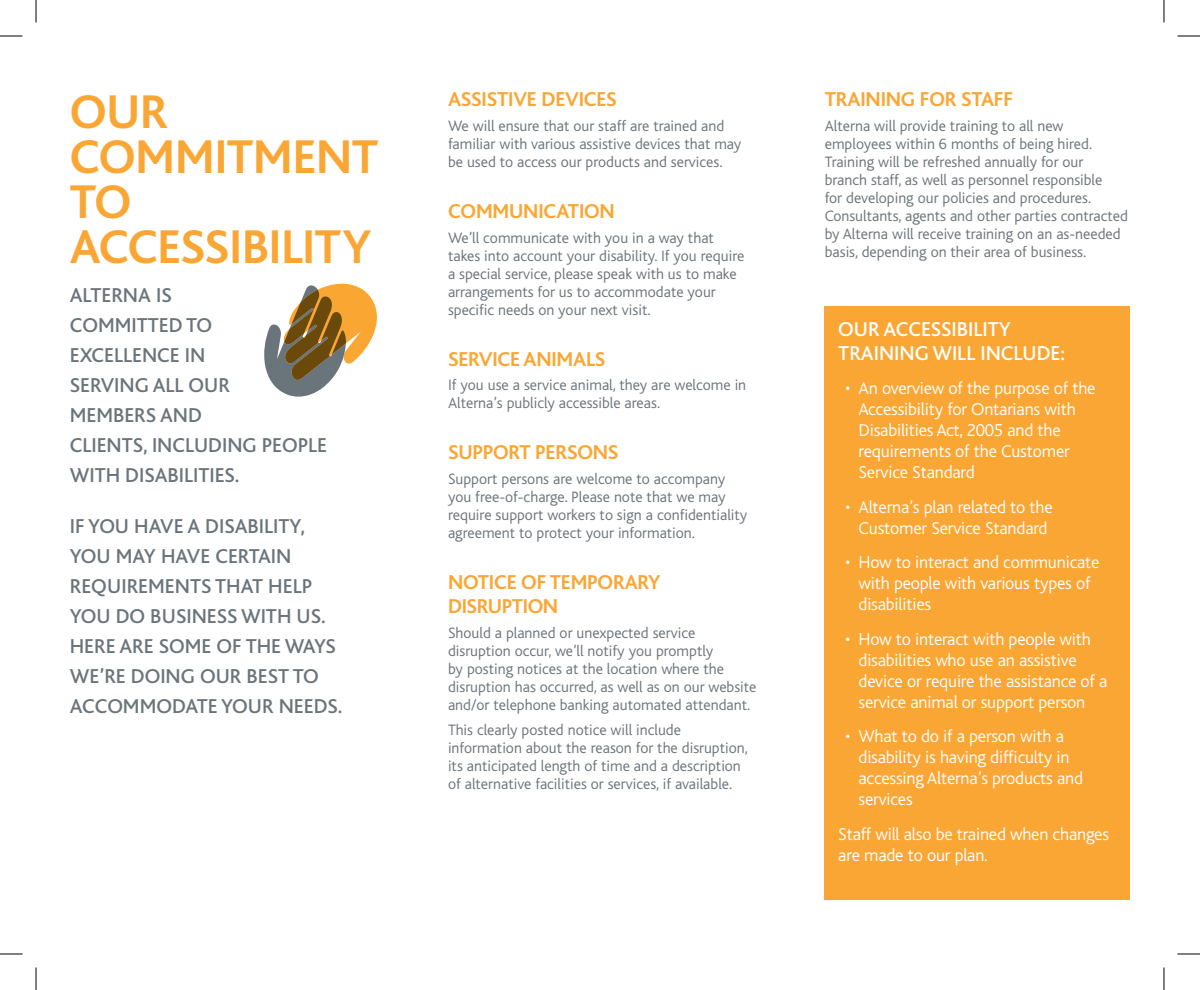
<style>
.page{position:relative;width:1200px;height:990px;background:#fff}
.page>*{position:absolute;margin:0;border:0;box-sizing:border-box;transform-origin:0 0}
.t1{font:700 49.5px/45px "Bliss";color:#faa634}
.t2{font:500 21px/30px "Bliss";color:#6a747b}
.t3{font:700 21px "Bliss";letter-spacing:-.01em;color:#faa634}
.t4{font:500 21px/24px "Bliss";color:#fff}
.t5{font:300 18px/21px "Bliss";letter-spacing:-.01em;color:#fff}
.t6{font:300 15.75px/18px "Bliss";color:#6a747b}
</style>
<div class="page">
<div style="left:824px;top:306px;width:305px;height:594px;background:#faa634"></div>
<svg style="left:264px;top:284px;width:113px;height:113px"></svg>
<svg style="left:0;top:36px;width:22px;height:1px"></svg>
<svg style="left:1177px;top:36px;width:22px;height:1px"></svg>
<svg style="left:0;top:954px;width:22px;height:1px"></svg>
<svg style="left:1177px;top:954px;width:22px;height:1px"></svg>
<svg style="left:36px;top:0;width:1px;height:22px"></svg>
<svg style="left:36px;top:968px;width:1px;height:22px"></svg>
<svg style="left:1163px;top:0;width:1px;height:22px"></svg>
<svg style="left:1163px;top:968px;width:1px;height:22px"></svg>
<h1 class="t1" style="left:70px;top:90px;width:67px">OUR<br>COMMITMENT<br>TO<br>ACCESSIBILITY</h1>
<h2 class="t3" style="left:448px;top:88px;width:24px">ASSISTIVE</h2>
<h2 class="t3" style="left:541px;top:88px;width:25px">DEVICES</h2>
<p class="t6" style="left:448px;top:117px;width:295px">We will ensure that our staff are trained and familiar with various assistive devices that may be used to access our products and services.</p>
<h2 class="t3" style="left:448px;top:200px;width:27px">COMMUNICATION</h2>
<p class="t6" style="left:448px;top:229px;width:298px">We’ll communicate with you in a way that takes into account your disability. If you require a special service, please speak with us to make arrangements for us to accommodate your specific needs on your next visit.</p>
<h2 class="t3" style="left:448px;top:348px;width:22px">SERVICE</h2>
<h2 class="t3" style="left:523px;top:348px;width:26px">ANIMALS</h2>
<p class="t6" style="left:448px;top:376px;width:300px">If you use a service animal, they are welcome in<br>Alterna’s publicly accessible areas.</p>
<h2 class="t3" style="left:448px;top:441px;width:24px">SUPPORT</h2>
<h2 class="t3" style="left:535px;top:441px;width:13px">PERSONS</h2>
<p class="t6" style="left:448px;top:470px;width:301px">Support persons are welcome to accompany you free-of-charge. Please note that we may require support workers to sign a confidentiality agreement to protect your information.</p>
<h2 class="t3" style="left:448px;top:571px;width:27px">NOTICE</h2>
<h2 class="t3" style="left:521px;top:571px;width:42px">OF TEMPORARY</h2>
<h2 class="t3" style="left:448px;top:595px;width:12px">DISRUPTION</h2>
<p class="t6" style="left:448px;top:624px;width:310px">Should a planned or unexpected service disruption occur, we’ll notify you promptly<br>by posting notices at the location where the disruption has occurred, as well as on our website and/or telephone banking automated attendant.</p>
<p class="t6" style="left:448px;top:721px;width:301px">This clearly posted notice will include information about the reason for the disruption, its anticipated length of time and a description of alternative facilities or services, if available.</p>
<h2 class="t2" style="left:70px;top:281px;width:259px">ALTERNA IS<br>COMMITTED TO<br>EXCELLENCE IN<br>SERVING ALL OUR<br>MEMBERS AND<br>CLIENTS, INCLUDING PEOPLE<br>WITH DISABILITIES.</h2>
<h2 class="t2" style="left:70px;top:511px;width:274px">IF YOU HAVE A DISABILITY,<br>YOU MAY HAVE CERTAIN<br>REQUIREMENTS THAT HELP<br>YOU DO BUSINESS WITH US.<br>HERE ARE SOME OF THE WAYS<br>WE’RE DOING OUR BEST TO<br>ACCOMMODATE YOUR NEEDS.</h2>
<h2 class="t3" style="left:824px;top:88px;width:24px">TRAINING</h2>
<h2 class="t3" style="left:919px;top:88px;width:13px">FOR</h2>
<h2 class="t3" style="left:961px;top:88px;width:12px">STAFF</h2>
<p class="t6" style="left:824px;top:117px;width:304px">Alterna will provide training to all new employees within 6 months of being hired.<br>Training will be refreshed annually for our branch staff, as well as personnel responsible<br>for developing our policies and procedures.<br>Consultants, agents and other parties contracted by Alterna will receive training on an as-needed basis, depending on their area of business.</p>
<h2 class="t4" style="left:838px;top:317px;width:228px">OUR ACCESSIBILITY<br>TRAINING WILL INCLUDE:</h2>
<p class="t5" style="left:858px;top:378px;width:238px;text-indent:-14px">• An overview of the purpose of the<br>Accessibility for Ontarians with<br>Disabilities Act, 2005 and the requirements of the Customer<br>Service Standard</p>
<p class="t5" style="left:845px;top:496px;width:209px;text-align:center">• Alterna’s plan related to the<br>Customer Service Standard</p>
<p class="t5" style="left:858px;top:552px;width:242px;text-indent:-14px">• How to interact and communicate with people with various types of disabilities</p>
<p class="t5" style="left:858px;top:629px;width:250px;text-indent:-14px">• How to interact with people with disabilities who use an assistive device or require the assistance of a service animal or support person</p>
<p class="t5" style="left:858px;top:726px;width:226px;text-indent:-14px">• What to do if a person with a disability is having difficulty in accessing Alterna’s products and services</p>
<p class="t5" style="left:838px;top:824px;width:272px">Staff will also be trained when changes are made to our plan.</p>
</div>
